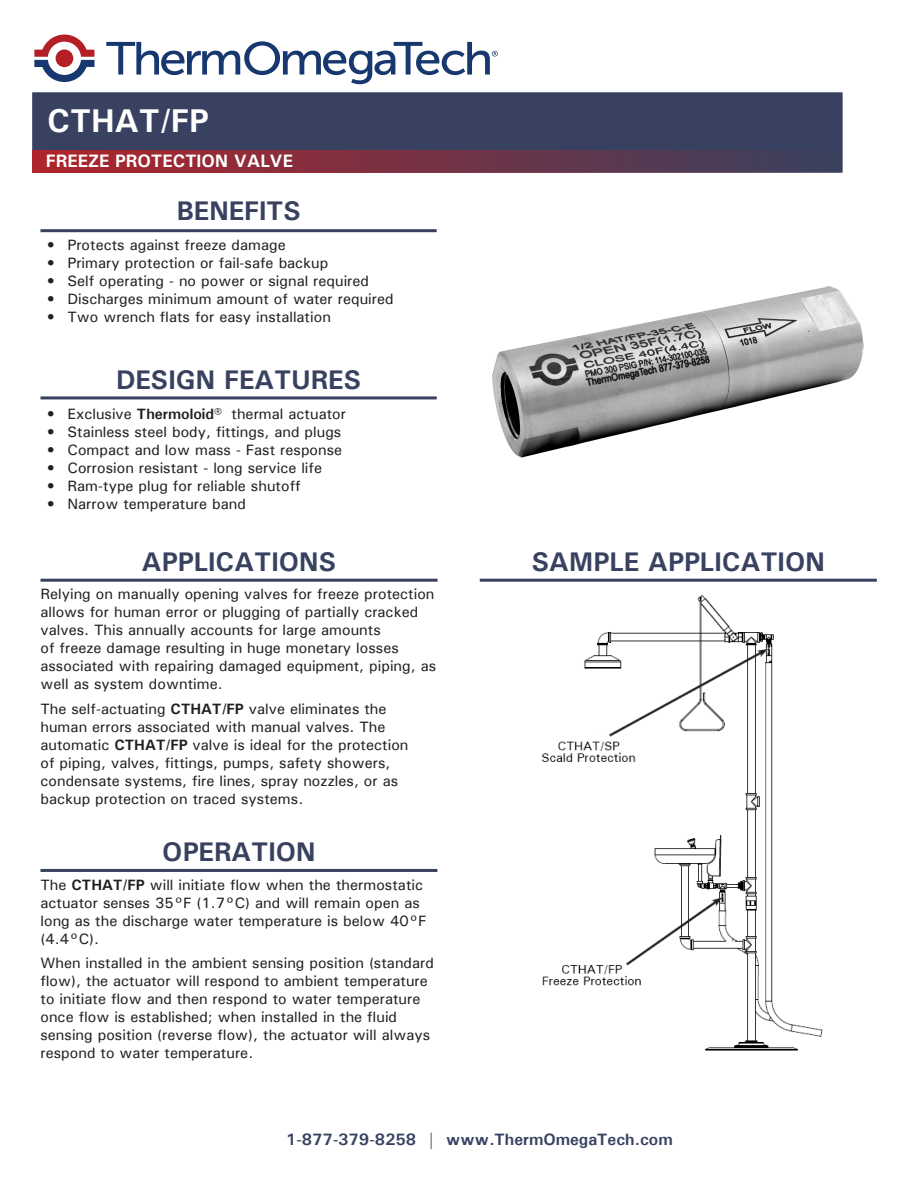
<style>
.page{position:relative;width:918px;height:1188px;background:#fff}
.page>*{position:absolute;margin:0;border:0;box-sizing:border-box;transform-origin:0 0}
.t1{font:700 33px "Univers";color:#fff}
.t2{font:700 27px "Univers";color:#384260}
.t3{font:700 18px "Univers";color:#fff}
.t4{font:700 16.5px "Univers";color:#384260}
.Product_Sheet_Paragr{font:500 15px/18px "Univers";color:#231f20}
.s1{font-weight:700}
</style>
<div class="page">
<svg style="left:34px;top:35px;width:61px;height:47px"></svg>
<svg style="left:106px;top:41px;width:392px;height:43px"></svg>
<div style="left:32px;top:93px;width:810px;height:80px;background:#384260"></div>
<div style="left:32px;top:150px;width:810px;height:23px;background:linear-gradient(to right,#af242b,#39415f)"></div>
<hr style="left:40px;top:229px;width:397px;height:3px;background:#384260">
<hr style="left:40px;top:396px;width:397px;height:3px;background:#384260">
<hr style="left:40px;top:869px;width:397px;height:3px;background:#384260">
<hr style="left:40px;top:579px;width:398px;height:3px;background:#384260">
<hr style="left:480px;top:579px;width:397px;height:3px;background:#384260">
<img style="left:541px;top:595px;width:282px;height:456px">
<img style="left:492px;top:286px;width:372px;height:172px">
<p class="t1" style="left:47px;top:100px;width:163px">CTHAT/FP</p>
<p class="t3" style="left:46px;top:150px;width:249px">FREEZE PROTECTION VALVE</p>
<p class="t2" style="left:177px;top:194px;width:125px">BENEFITS</p>
<p class="Product_Sheet_Paragr" style="left:47px;top:235px;width:240px">• Protects against freeze damage</p>
<p class="Product_Sheet_Paragr" style="left:47px;top:253px;width:283px">• Primary protection or fail-safe backup</p>
<p class="Product_Sheet_Paragr" style="left:47px;top:271px;width:323px">• Self operating - no power or signal required</p>
<p class="Product_Sheet_Paragr" style="left:47px;top:289px;width:348px">• Discharges minimum amount of water required</p>
<p class="Product_Sheet_Paragr" style="left:47px;top:307px;width:285px">• Two wrench flats for easy installation</p>
<p class="t2" style="left:116px;top:363px;width:247px">DESIGN FEATURES</p>
<p class="Product_Sheet_Paragr" style="left:47px;top:404px;width:300px">• Exclusive <span class="s1">Thermoloid®</span> thermal actuator</p>
<p class="Product_Sheet_Paragr" style="left:47px;top:422px;width:296px">• Stainless steel body, fittings, and plugs</p>
<p class="Product_Sheet_Paragr" style="left:47px;top:440px;width:297px">• Compact and low mass - Fast response</p>
<p class="Product_Sheet_Paragr" style="left:47px;top:458px;width:276px">• Corrosion resistant - long service life</p>
<p class="Product_Sheet_Paragr" style="left:47px;top:476px;width:255px">• Ram-type plug for reliable shutoff</p>
<p class="Product_Sheet_Paragr" style="left:47px;top:494px;width:200px">• Narrow temperature band</p>
<p class="t2" style="left:142px;top:545px;width:196px">APPLICATIONS</p>
<p class="t2" style="left:532px;top:545px;width:295px">SAMPLE APPLICATION</p>
<p class="Product_Sheet_Paragr" style="left:40px;top:585px;width:397px">Relying on manually opening valves for freeze protection allows for human error or plugging of partially cracked valves. This annually accounts for large amounts<br>of freeze damage resulting in huge monetary losses associated with repairing damaged equipment, piping, as well as system downtime.</p>
<p class="Product_Sheet_Paragr" style="left:40px;top:700px;width:369px">The self-actuating <span class="s1">CTHAT/FP</span> valve eliminates the human errors associated with manual valves. The automatic <span class="s1">CTHAT/FP</span> valve is ideal for the protection of piping, valves, fittings, pumps, safety showers, condensate systems, fire lines, spray nozzles, or as backup protection on traced systems.</p>
<p class="t2" style="left:162px;top:835px;width:155px">OPERATION</p>
<p class="Product_Sheet_Paragr" style="left:40px;top:875px;width:388px">The <span class="s1">CTHAT/FP</span> will initiate flow when the thermostatic actuator senses 35°F (1.7°C) and will remain open as long as the discharge water temperature is below 40°F (4.4°C).</p>
<p class="Product_Sheet_Paragr" style="left:40px;top:954px;width:395px">When installed in the ambient sensing position (standard flow), the actuator will respond to ambient temperature to initiate flow and then respond to water temperature once flow is established; when installed in the fluid sensing position (reverse flow), the actuator will always respond to water temperature.</p>
<p class="t4" style="left:286px;top:1129px;width:388px">1-877-379-8258 | www.ThermOmegaTech.com</p>
</div>
